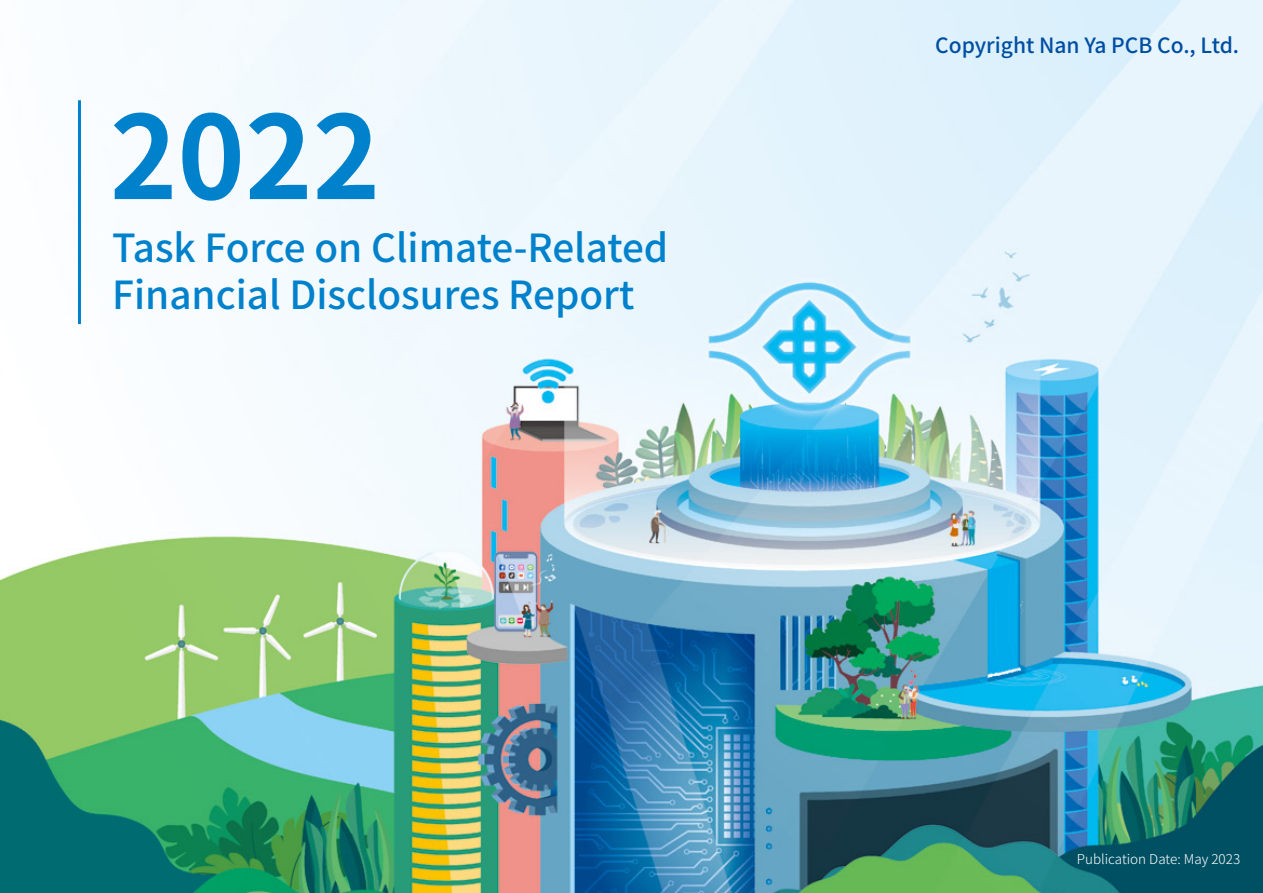
<style>
.page{position:relative;width:1263px;height:893px;background:#fff}
.page>*{position:absolute;margin:0;border:0;box-sizing:border-box;transform-origin:0 0}
.t1{font:700 114.75px "Noto Sans CJ Ktc";color:#0081cc}
.t2{font:500 38.7px/46.3px "Noto Sans CJ Ktc";color:#0081cc}
.t3{font:500 21px "Noto Sans CJ Ktc";color:#004ea2}
.t4{font:300 13.5px "Noto Sans CJ Ktc";color:#fff}
</style>
<div class="page">
<img style="left:0;top:0;width:1263px;height:893px">
<hr style="left:78px;top:100px;width:3px;height:224px;background:#0081cc">
<h1 class="t1" style="left:110px;top:92px;width:272px">2022</h1>
<p class="t2" style="left:112px;top:226px;width:557px">Task Force on Climate-Related<br>Financial Disclosures Report</p>
<p class="t3" style="left:935px;top:33px;width:305px">Copyright Nan Ya PCB Co., Ltd.</p>
<p class="t4" style="left:1077px;top:852px;width:165px">Publication Date: May 2023</p>
</div>
